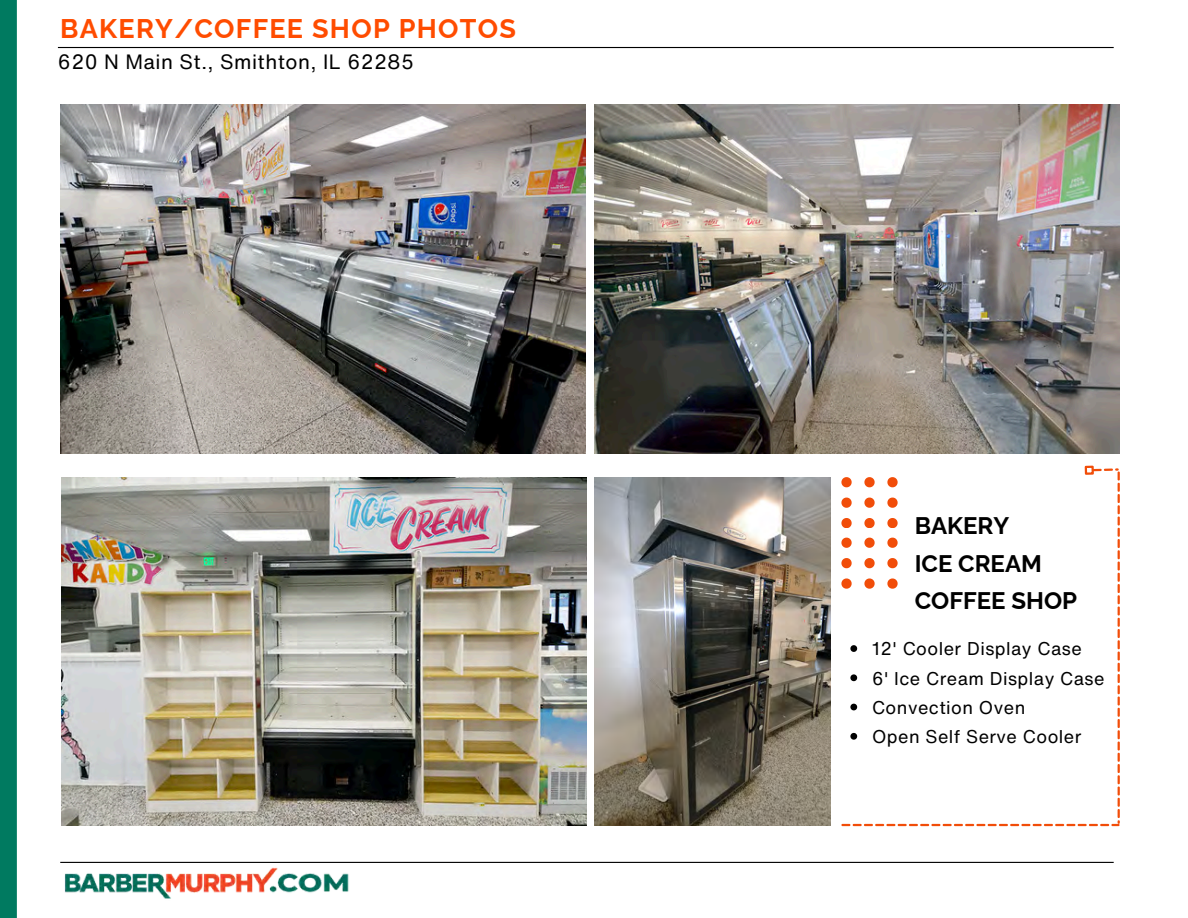
<style>
.page{position:relative;width:1188px;height:918px;background:#fff}
.page>*{position:absolute;margin:0;border:0;box-sizing:border-box;transform-origin:0 0}
.t1{font:700 27px "Raleway";letter-spacing:.045em;color:#ff4c00}
.t2{font:700 24px/37px "Raleway";color:#000}
.t3{font:20.25px "Helvetica Now Text";letter-spacing:.025em;color:#000}
.t4{font:18px "Helvetica Now Text";letter-spacing:.025em;color:#000}
</style>
<div class="page">
<img style="left:60px;top:105px;width:526px;height:348px">
<img style="left:61px;top:477px;width:526px;height:349px">
<img style="left:594px;top:105px;width:525px;height:348px">
<hr style="left:58px;top:47px;width:1056px;height:1px;background:#000">
<hr style="left:60px;top:862px;width:1054px;height:1px;background:#000">
<img style="left:64px;top:867px;width:285px;height:32px">
<div style="left:0;top:0;width:17px;height:918px;background:#007a60"></div>
<img style="left:594px;top:477px;width:236px;height:349px">
<svg style="left:841px;top:468px;width:279px;height:358px"></svg>
<div style="left:1085px;top:466px;width:9px;height:9px;border:2px solid #f14d09"></div>
<p class="t1" style="left:60px;top:13px;width:457px">BAKERY/COFFEE SHOP PHOTOS</p>
<p class="t3" style="left:58px;top:47px;width:358px">620 N Main St., Smithton, IL 62285</p>
<p class="t2" style="left:915px;top:507px;width:164px">BAKERY<br>ICE CREAM<br>COFFEE SHOP</p>
<h2 class="t4" style="left:872px;top:635px;width:211px">12' Cooler Display Case</h2>
<p class="t4" style="left:872px;top:665px;width:234px">6' Ice Cream Display Case</p>
<p class="t4" style="left:872px;top:694px;width:155px">Convection Oven</p>
<p class="t4" style="left:872px;top:723px;width:211px">Open Self Serve Cooler</p>
</div>
